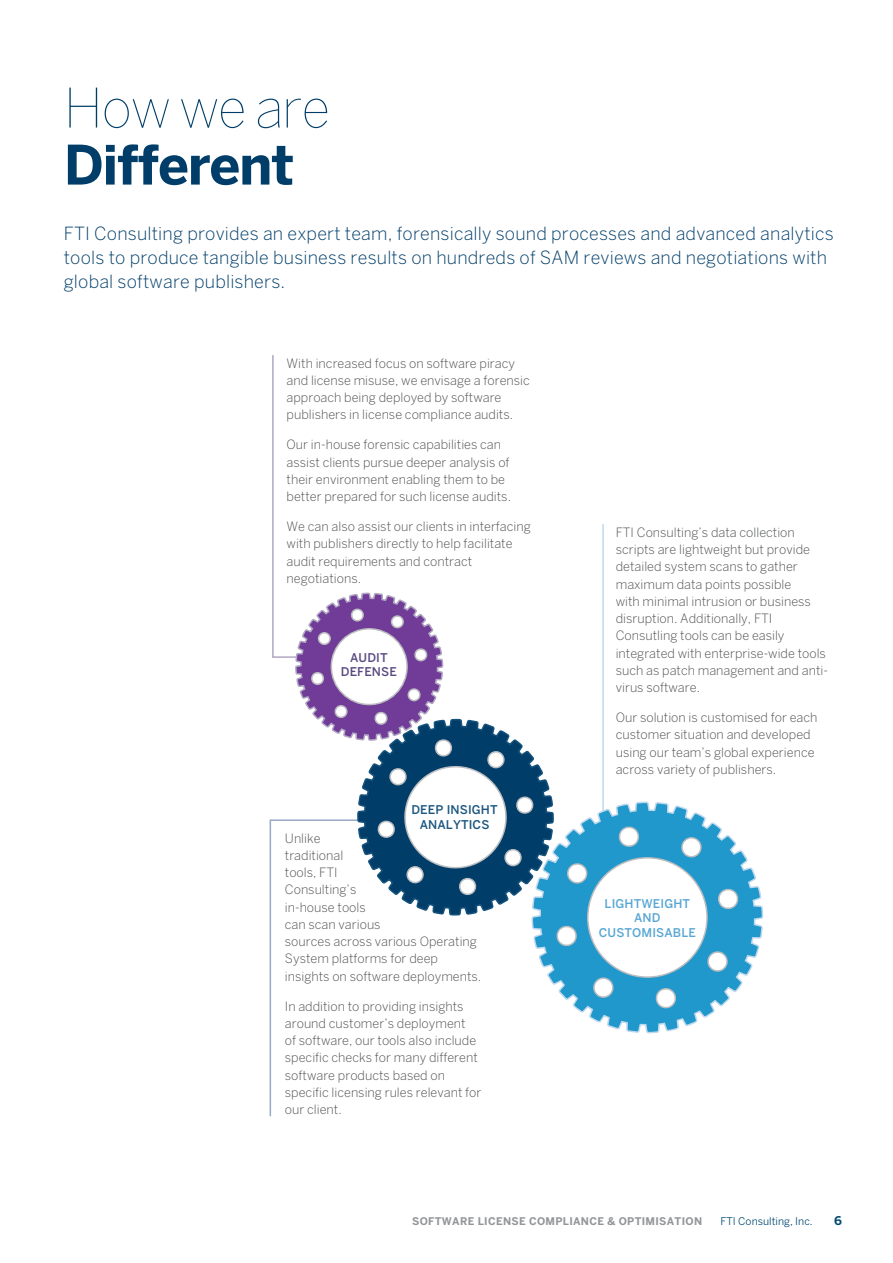
<style>
.page{position:relative;width:893px;height:1263px;background:#fff}
.page>*{position:absolute;margin:0;border:0;box-sizing:border-box;transform-origin:0 0}
.t1{font:700 54px "Benton Sans";letter-spacing:-.025em;color:#003e69}
.t2{font:100 54px "Benton Sans";letter-spacing:-.025em;color:#003e69}
.t3{font:300 18px/24px "Benton Sans";letter-spacing:.01em;color:#003e69}
.t4{font:300 12.75px/17.2px "Benton Sans";color:#4b4c4d}
.t5{font:500 12px/14.4px "Benton Sans";letter-spacing:.01em;color:#59a7d4;text-align:center}
.t6{font:500 12px/14.4px "Benton Sans";letter-spacing:.01em;color:#1c567f;text-align:center}
.t7{font:500 12px/14.4px "Benton Sans";letter-spacing:.01em;color:#5a4a81;text-align:center}
.t8{font:700 12px "Benton Sans";color:#004a73}
.t9{font:700 10.5px "Benton Sans";letter-spacing:.03em;color:#939598}
.t10{font:10.5px "Benton Sans";color:#004a73}
</style>
<div class="page">
<hr style="left:602px;top:524px;width:2px;height:300px;background:#bfd8ec">
<svg style="left:579px;top:801px;width:185px;height:233px"></svg>
<div style="left:588px;top:858px;width:119px;height:119px;background:#fff;border-radius:50%"></div>
<div style="left:587px;top:857px;width:121px;height:121px;border:2px solid #bcbdc0;border-radius:50%"></div>
<div style="left:682px;top:838px;width:19px;height:19px;background:#fff;border-radius:50%"></div>
<div style="left:681px;top:837px;width:21px;height:20px;border:2px solid #bcbdc0;border-radius:50%"></div>
<svg style="left:616px;top:824px;width:23px;height:25px"></svg>
<div style="left:568px;top:864px;width:19px;height:19px;background:#fff;border-radius:50%"></div>
<div style="left:567px;top:863px;width:20px;height:21px;border:2px solid #bcbdc0;border-radius:50%"></div>
<div style="left:594px;top:978px;width:19px;height:19px;background:#fff;border-radius:50%"></div>
<div style="left:593px;top:977px;width:21px;height:21px;border:2px solid #bcbdc0;border-radius:50%"></div>
<svg style="left:655px;top:986px;width:23px;height:25px"></svg>
<div style="left:708px;top:952px;width:19px;height:19px;background:#fff;border-radius:50%"></div>
<div style="left:707px;top:951px;width:21px;height:21px;border:2px solid #bcbdc0;border-radius:50%"></div>
<svg style="left:716px;top:886px;width:25px;height:23px"></svg>
<svg style="left:269px;top:355px;width:310px;height:762px"></svg>
<h1 class="t2" style="left:64px;top:77px;width:268px">How we are</h1>
<h1 class="t1" style="left:64px;top:133px;width:232px">Different</h1>
<h2 class="t3" style="left:64px;top:222px;width:771px">FTI Consulting provides an expert team, forensically sound processes and advanced analytics tools to produce tangible business results on hundreds of SAM reviews and negotiations with global software publishers.</h2>
<p class="t4" style="left:287px;top:354px;width:245px">With increased focus on software piracy and license misuse, we envisage a forensic approach being deployed by software publishers in license compliance audits.</p>
<p class="t4" style="left:287px;top:436px;width:226px">Our in-house forensic capabilities can assist clients pursue deeper analysis of their environment enabling them to be better prepared for such license audits.</p>
<p class="t4" style="left:287px;top:518px;width:246px">We can also assist our clients in interfacing with publishers directly to help facilitate audit requirements and contract negotiations.</p>
<p class="t7" style="left:341px;top:650px;width:57px">AUDIT<br>DEFENSE</p>
<p class="t6" style="left:411px;top:802px;width:88px">DEEP INSIGHT<br>ANALYTICS</p>
<p class="t4" style="left:285px;top:829px;width:198px">Unlike<br>traditional<br>tools, FTI<br>Consulting’s<br>in-house tools<br>can scan various<br>sources across various Operating<br>System platforms for deep insights on software deployments.</p>
<p class="t4" style="left:285px;top:997px;width:198px">In addition to providing insights around customer’s deployment<br>of software, our tools also include specific checks for many different software products based on specific licensing rules relevant for our client.</p>
<p class="t4" style="left:616px;top:524px;width:214px">FTI Consulting’s data collection scripts are lightweight but provide detailed system scans to gather maximum data points possible<br>with minimal intrusion or business disruption. Additionally, FTI<br>Consutling tools can be easily integrated with enterprise-wide tools such as patch management and anti&shy;virus software.</p>
<p class="t4" style="left:616px;top:709px;width:203px">Our solution is customised for each customer situation and developed using our team’s global experience across variety of publishers.</p>
<p class="t5" style="left:599px;top:896px;width:99px">LIGHTWEIGHT<br>AND<br>CUSTOMISABLE</p>
<p class="t9" style="left:412px;top:1214px;width:291px">SOFTWARE LICENSE COMPLIANCE &amp; OPTIMISATION</p>
<p class="t10" style="left:720px;top:1215px;width:94px">FTI Consulting, Inc.</p>
<p class="t8" style="left:834px;top:1213px;width:9px">6</p>
</div>
